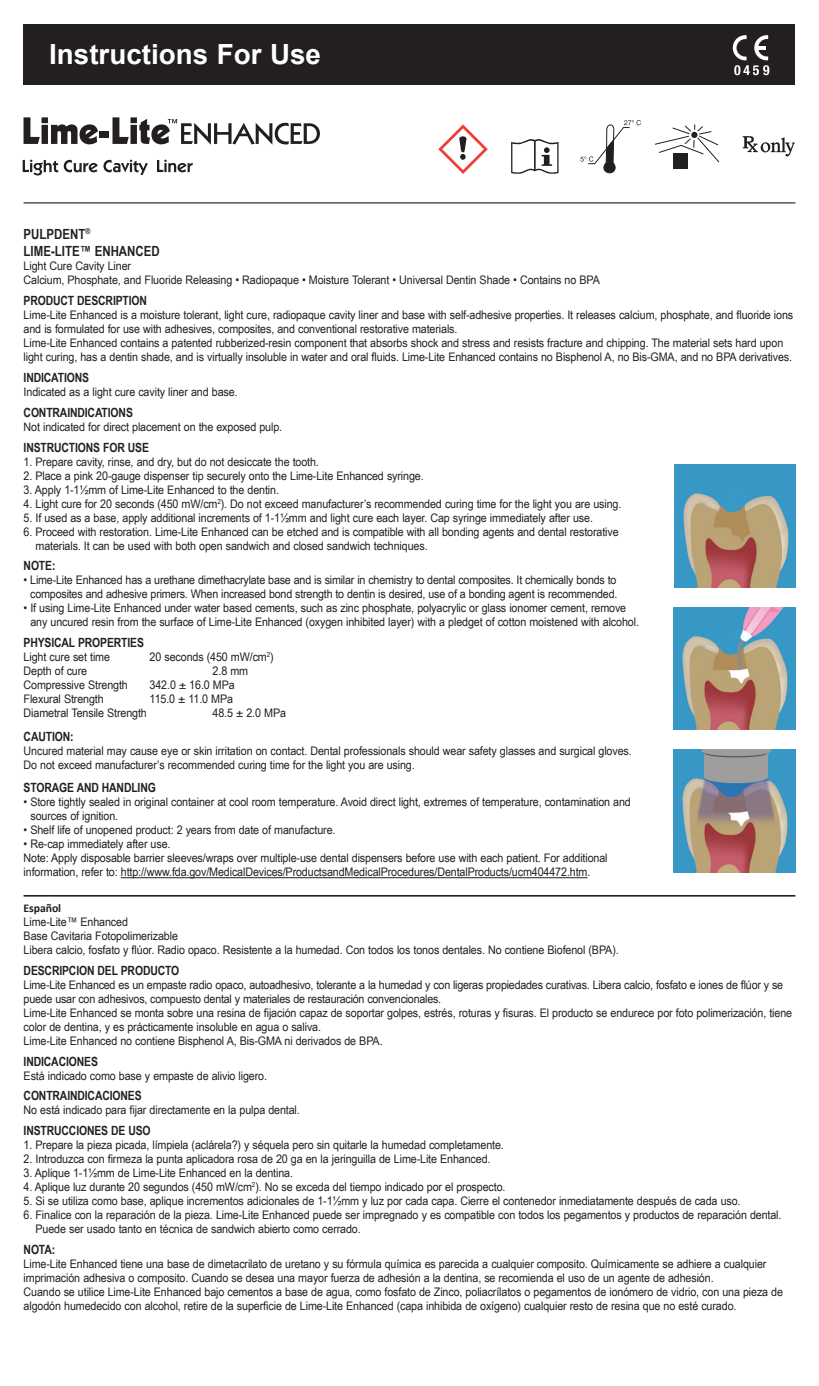
<style>
.page{position:relative;width:819px;height:1386px;background:#fff}
.page>*{position:absolute;margin:0;border:0;box-sizing:border-box;transform-origin:0 0}
.t1{font:700 27.82px "Arial";color:#fff}
.Head{font:700 14px "Arial Narrow";color:#231f20}
.new_web_subhead{font:700 12.6px "Arial Narrow";letter-spacing:-.01em;color:#231f20}
.text_web_ifu{font:11.9px/14px "Arial Narrow";letter-spacing:-.01em;color:#231f20;scale:1.11 1}
.text_web_ifu-2{font:700 11.9px "Calibri";letter-spacing:-.01em;color:#231f20}
</style>
<div class="page">
<hr style="left:121px;top:877px;width:466px;height:1px;background:#231f20">
<div style="left:24px;top:24px;width:771px;height:60px;background:#231f20"></div>
<hr style="left:24px;top:202px;width:771px;height:1px;background:#231f20">
<svg style="left:733px;top:35px;width:36px;height:40px"></svg>
<svg style="left:438px;top:124px;width:50px;height:50px"></svg>
<svg style="left:580px;top:120px;width:61px;height:54px"></svg>
<div style="left:673px;top:154px;width:15px;height:15px;background:#231f20"></div>
<svg style="left:655px;top:124px;width:65px;height:39px"></svg>
<div style="left:691px;top:132px;width:7px;height:6px;background:#231f20;border-radius:50%"></div>
<svg style="left:24px;top:117px;width:74px;height:27px"></svg>
<div style="left:100px;top:131px;width:9px;height:6px;background:#231f20"></div>
<svg style="left:112px;top:117px;width:208px;height:28px"></svg>
<svg style="left:23px;top:159px;width:125px;height:16px"></svg>
<svg style="left:157px;top:159px;width:36px;height:13px"></svg>
<svg style="left:743px;top:136px;width:52px;height:20px"></svg>
<svg style="left:511px;top:139px;width:48px;height:35px"></svg>
<img style="left:674px;top:465px;width:122px;height:122px">
<img style="left:674px;top:607px;width:121px;height:123px">
<img style="left:674px;top:750px;width:121px;height:122px">
<hr style="left:24px;top:895px;width:771px;height:1px;background:#231f20">
<hr style="left:24px;top:896px;width:771px;height:1px;background:#231f20">
<p class="t1" style="left:49px;top:35px;width:273px">Instructions For Use</p>
<p class="Head" style="left:24px;top:223px;width:68px">PULPDENT<sup>®</sup></p>
<p class="Head" style="left:24px;top:241px;width:138px">LIME-LITE™ ENHANCED</p>
<p class="text_web_ifu" style="left:24px;top:259px;width:98px">Light Cure Cavity Liner</p>
<p class="text_web_ifu" style="left:24px;top:273px;width:521px">Calcium, Phosphate, and Fluoride Releasing • Radiopaque • Moisture Tolerant • Universal Dentin Shade • Contains no BPA</p>
<p class="new_web_subhead" style="left:24px;top:291px;width:125px">PRODUCT DESCRIPTION</p>
<p class="text_web_ifu" style="left:24px;top:308px;width:695px">Lime-Lite Enhanced is a moisture tolerant, light cure, radiopaque cavity liner and base with self-adhesive properties. It releases calcium, phosphate, and fluoride ions and is formulated for use with adhesives, composites, and conventional restorative materials.</p>
<p class="text_web_ifu" style="left:24px;top:336px;width:694px">Lime-Lite Enhanced contains a patented rubberized-resin component that absorbs shock and stress and resists fracture and chipping. The material sets hard upon light curing, has a dentin shade, and is virtually insoluble in water and oral fluids. Lime-Lite Enhanced contains no Bisphenol A, no Bis-GMA, and no BPA derivatives.</p>
<p class="new_web_subhead" style="left:24px;top:368px;width:67px">INDICATIONS</p>
<p class="text_web_ifu" style="left:24px;top:384px;width:194px">Indicated as a light cure cavity liner and base.</p>
<p class="new_web_subhead" style="left:24px;top:403px;width:111px">CONTRAINDICATIONS</p>
<p class="text_web_ifu" style="left:24px;top:419px;width:234px">Not indicated for direct placement on the exposed pulp.</p>
<p class="new_web_subhead" style="left:24px;top:438px;width:127px">INSTRUCTIONS FOR USE</p>
<p class="text_web_ifu" style="left:24px;top:454px;width:268px">1. Prepare cavity, rinse, and dry, but do not desiccate the tooth.</p>
<p class="text_web_ifu" style="left:24px;top:468px;width:362px">2. Place a pink 20-gauge dispenser tip securely onto the Lime-Lite Enhanced syringe.</p>
<p class="text_web_ifu" style="left:24px;top:482px;width:232px">3. Apply 1-1½mm of Lime-Lite Enhanced to the dentin.</p>
<p class="text_web_ifu" style="left:24px;top:496px;width:540px">4. Light cure for 20 seconds (450 mW/cm<sup>2</sup>). Do not exceed manufacturer’s recommended curing time for the light you are using.</p>
<p class="text_web_ifu" style="left:24px;top:510px;width:514px">5. If used as a base, apply additional increments of 1-1½mm and light cure each layer. Cap syringe immediately after use.</p>
<p class="text_web_ifu" style="left:36px;top:524px;width:527px;text-indent:-12px">6. Proceed with restoration. Lime-Lite Enhanced can be etched and is compatible with all bonding agents and dental restorative materials. It can be used with both open sandwich and closed sandwich techniques.</p>
<p class="new_web_subhead" style="left:24px;top:556px;width:33px">NOTE:</p>
<p class="text_web_ifu" style="left:24px;top:573px;width:537px;text-align:center">• Lime-Lite Enhanced has a urethane dimethacrylate base and is similar in chemistry to dental composites. It chemically bonds to composites and adhesive primers. When increased bond strength to dentin is desired, use of a bonding agent is recommended.</p>
<p class="text_web_ifu" style="left:30px;top:601px;width:550px;text-indent:-7px">• If using Lime-Lite Enhanced under water based cements, such as zinc phosphate, polyacrylic or glass ionomer cement, remove any uncured resin from the surface of Lime-Lite Enhanced (oxygen inhibited layer) with a pledget of cotton moistened with alcohol.</p>
<p class="new_web_subhead" style="left:24px;top:633px;width:122px">PHYSICAL PROPERTIES</p>
<p class="text_web_ifu" style="left:24px;top:650px;width:79px">Light cure set time</p>
<p class="text_web_ifu" style="left:150px;top:650px;width:113px">20 seconds (450 mW/cm<sup>2</sup>)</p>
<p class="text_web_ifu" style="left:24px;top:664px;width:59px">Depth of cure</p>
<p class="text_web_ifu" style="left:213px;top:664px;width:34px">2.8 mm</p>
<p class="text_web_ifu" style="left:24px;top:678px;width:95px">Compressive Strength</p>
<p class="text_web_ifu" style="left:150px;top:678px;width:78px">342.0 ± 16.0 MPa</p>
<p class="text_web_ifu" style="left:24px;top:692px;width:74px">Flexural Strength</p>
<p class="text_web_ifu" style="left:150px;top:692px;width:77px">115.0 ± 11.0 MPa</p>
<p class="text_web_ifu" style="left:24px;top:706px;width:113px">Diametral Tensile Strength</p>
<p class="text_web_ifu" style="left:213px;top:706px;width:68px">48.5 ± 2.0 MPa</p>
<p class="new_web_subhead" style="left:24px;top:727px;width:51px">CAUTION:</p>
<p class="text_web_ifu" style="left:24px;top:743px;width:549px">Uncured material may cause eye or skin irritation on contact. Dental professionals should wear safety glasses and surgical gloves.<br>Do not exceed manufacturer’s recommended curing time for the light you are using.</p>
<p class="new_web_subhead" style="left:24px;top:778px;width:134px">STORAGE AND HANDLING</p>
<p class="text_web_ifu" style="left:30px;top:795px;width:542px;text-indent:-7px">• Store tightly sealed in original container at cool room temperature. Avoid direct light, extremes of temperature, contamination and sources of ignition.</p>
<p class="text_web_ifu" style="left:24px;top:823px;width:283px">• Shelf life of unopened product: 2 years from date of manufacture.</p>
<p class="text_web_ifu" style="left:24px;top:837px;width:134px">• Re-cap immediately after use.</p>
<p class="text_web_ifu" style="left:24px;top:851px;width:528px">Note: Apply disposable barrier sleeves/wraps over multiple-use dental dispensers before use with each patient. For additional information, refer to: http://www.fda.gov/MedicalDevices/ProductsandMedicalProcedures/DentalProducts/ucm404472.htm.</p>
<p class="text_web_ifu-2" style="left:24px;top:900px;width:39px">Español</p>
<p class="text_web_ifu" style="left:24px;top:914px;width:96px">Lime-Lite™ Enhanced</p>
<p class="text_web_ifu" style="left:24px;top:928px;width:141px">Base Cavitaria Fotopolimerizable</p>
<p class="text_web_ifu" style="left:24px;top:942px;width:538px">Libera calcio, fosfato y flúor. Radio opaco. Resistente a la humedad. Con todos los tonos dentales. No contiene Biofenol (BPA).</p>
<p class="new_web_subhead" style="left:24px;top:961px;width:157px">DESCRIPCION DEL PRODUCTO</p>
<p class="text_web_ifu" style="left:24px;top:977px;width:686px">Lime-Lite Enhanced es un empaste radio opaco, autoadhesivo, tolerante a la humedad y con ligeras propiedades curativas. Libera calcio, fosfato e iones de flúor y se puede usar con adhesivos, compuesto dental y materiales de restauración convencionales.</p>
<p class="text_web_ifu" style="left:24px;top:1005px;width:694px">Lime-Lite Enhanced se monta sobre una resina de fijación capaz de soportar golpes, estrés, roturas y fisuras. El producto se endurece por foto polimerización, tiene color de dentina, y es prácticamente insoluble en agua o saliva.</p>
<p class="text_web_ifu" style="left:24px;top:1033px;width:325px">Lime-Lite Enhanced no contiene Bisphenol A, Bis-GMA ni derivados de BPA.</p>
<p class="new_web_subhead" style="left:24px;top:1052px;width:76px">INDICACIONES</p>
<p class="text_web_ifu" style="left:24px;top:1068px;width:221px">Está indicado como base y empaste de alivio ligero.</p>
<p class="new_web_subhead" style="left:24px;top:1086px;width:120px">CONTRAINDICACIONES</p>
<p class="text_web_ifu" style="left:24px;top:1103px;width:250px">No está indicado para fijar directamente en la pulpa dental.</p>
<p class="new_web_subhead" style="left:24px;top:1121px;width:129px">INSTRUCCIONES DE USO</p>
<p class="text_web_ifu" style="left:24px;top:1138px;width:434px">1. Prepare la pieza picada, límpiela (aclárela?) y séquela pero sin quitarle la humedad completamente.</p>
<p class="text_web_ifu" style="left:24px;top:1152px;width:422px">2. Introduzca con firmeza la punta aplicadora rosa de 20 ga en la jeringuilla de Lime-Lite Enhanced.</p>
<p class="text_web_ifu" style="left:24px;top:1166px;width:244px">3. Aplique 1-1½mm de Lime-Lite Enhanced en la dentina.</p>
<p class="text_web_ifu" style="left:24px;top:1180px;width:436px">4. Aplique luz durante 20 segundos (450 mW/cm<sup>2</sup>). No se exceda del tiempo indicado por el prospecto.</p>
<p class="text_web_ifu" style="left:24px;top:1194px;width:647px">5. Si se utiliza como base, aplique incrementos adicionales de 1-1½mm y luz por cada capa. Cierre el contenedor inmediatamente después de cada uso.</p>
<p class="text_web_ifu" style="left:36px;top:1208px;width:674px;text-indent:-12px">6. Finalice con la reparación de la pieza. Lime-Lite Enhanced puede ser impregnado y es compatible con todos los pegamentos y productos de reparación dental.<br>Puede ser usado tanto en técnica de sandwich abierto como cerrado.</p>
<p class="new_web_subhead" style="left:24px;top:1240px;width:33px">NOTA:</p>
<p class="text_web_ifu" style="left:24px;top:1256px;width:671px">Lime-Lite Enhanced tiene una base de dimetacrilato de uretano y su fórmula química es parecida a cualquier composito. Químicamente se adhiere a cualquier imprimación adhesiva o composito. Cuando se desea una mayor fuerza de adhesión a la dentina, se recomienda el uso de un agente de adhesión.</p>
<p class="text_web_ifu" style="left:24px;top:1284px;width:686px">Cuando se utilice Lime-Lite Enhanced bajo cementos a base de agua, como fosfato de Zinco, poliacrílatos o pegamentos de ionómero de vidrio, con una pieza de algodón humedecido con alcohol, retire de la superficie de Lime-Lite Enhanced (capa inhibida de oxígeno) cualquier resto de resina que no esté curado.</p>
</div>
